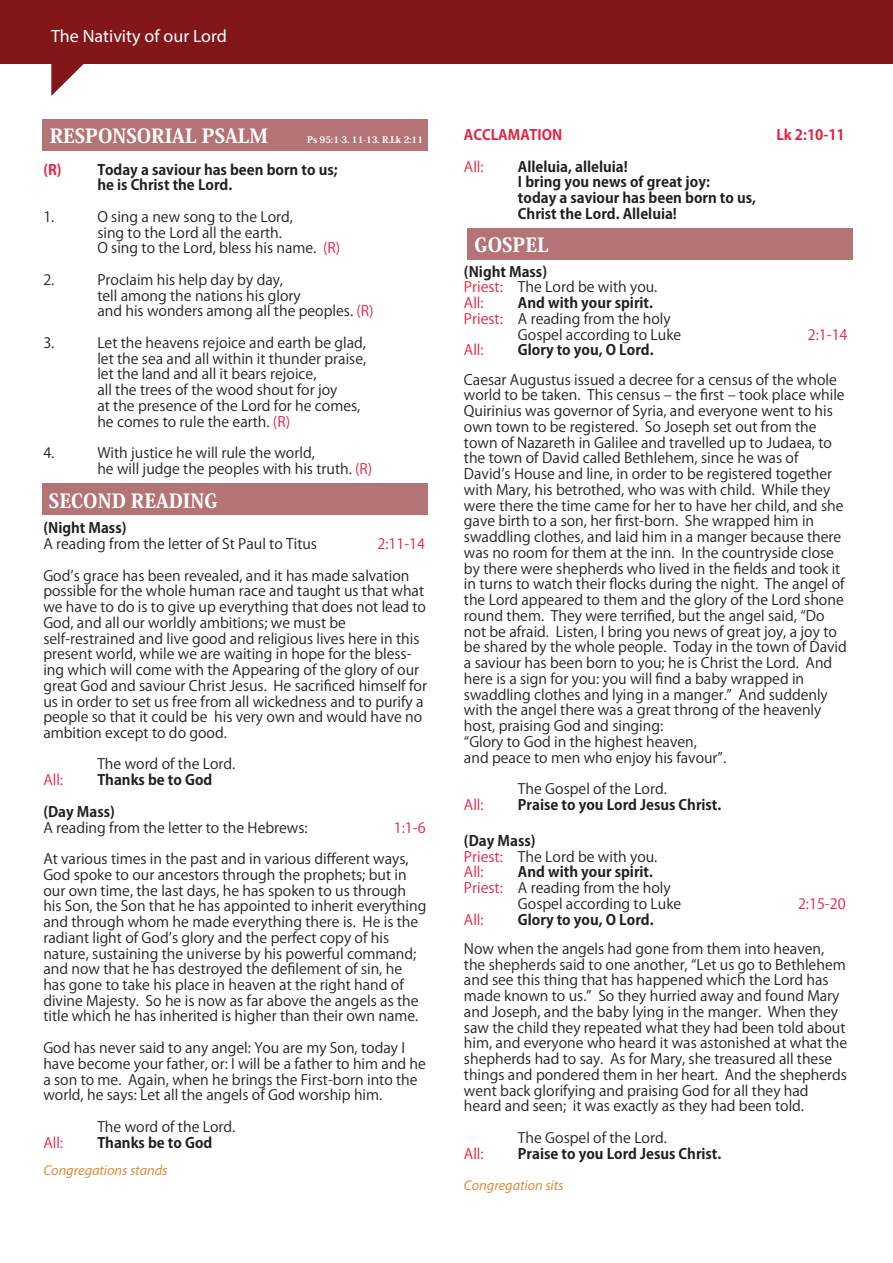
<style>
.page{position:relative;width:893px;height:1263px;background:#fff}
.page>*{position:absolute;margin:0;border:0;box-sizing:border-box;transform-origin:0 0}
.t1{font:800 19.35px "Koz Min Pro";color:#fff}
.t2{font:17.85px "Myriad Pro";color:#fff}
.t3{font:14.25px/15.8px "Koz Go Pro";color:#231f20}
.t4{font:700 14.25px/15.8px "Koz Go Pro";color:#231f20}
.t5{font:italic 14.25px "Myriad Pro";letter-spacing:-.005em;color:#dd8d3c}
.t6{font:14.25px "Koz Go Pro";color:#e52140}
.t7{font:700 14.25px "Koz Go Pro";color:#e52140}
.t8{font:14.25px "Koz Go Pro";color:#e32241}
.t9{font:14.25px "Koz Go Pro";color:#e22341}
.t10{font:14.25px "Koz Go Pro";color:#e7213f}
.t11{font:800 9px "Koz Min Pro";color:#fff}
.s1{color:#e52140}
.s2{font-weight:700}
.s3{color:#e32241}
.s4{color:#e22341}
</style>
<div class="page">
<div style="left:42px;top:119px;width:386px;height:32px;background:#b47374"></div>
<div style="left:42px;top:483px;width:386px;height:32px;background:#b47374"></div>
<div style="left:467px;top:228px;width:386px;height:31px;background:#b47374"></div>
<div style="left:0;top:0;width:893px;height:63px;background:#831618"></div>
<svg style="left:51px;top:63px;width:39px;height:33px"></svg>
<p class="t2" style="left:51px;top:25px;width:177px">The Nativity of our Lord</p>
<h1 class="t1" style="left:50px;top:122px;width:220px">RESPONSORIAL PSALM</h1>
<p class="t11" style="left:307px;top:133px;width:118px">Ps 95:1-3. 11-13. R.Lk 2:11</p>
<p class="t7" style="left:43px;top:160px;width:20px">(R)</p>
<p class="t4" style="left:97px;top:163px;width:242px">Today a saviour has been born to us; he is Christ the Lord.</p>
<p class="t3" style="left:43px;top:209px;width:13px">1.</p>
<p class="t3" style="left:97px;top:209px;width:244px">O sing a new song to the Lord,<br>sing to the Lord all the earth.<br>O sing to the Lord, bless his name. <span class="s1">(R)</span></p>
<p class="t3" style="left:43px;top:272px;width:13px">2.</p>
<p class="t3" style="left:97px;top:272px;width:278px">Proclaim his help day by day,<br>tell among the nations his glory<br>and his wonders among all the peoples. <span class="s1">(R)</span></p>
<p class="t3" style="left:43px;top:335px;width:13px">3.</p>
<p class="t3" style="left:97px;top:335px;width:270px">Let the heavens rejoice and earth be glad, let the sea and all within it thunder praise, let the land and all it bears rejoice,<br>all the trees of the wood shout for joy<br>at the presence of the Lord for he comes, he comes to rule the earth. <span class="s1">(R)</span></p>
<p class="t3" style="left:43px;top:445px;width:13px">4.</p>
<p class="t3" style="left:97px;top:445px;width:277px">With justice he will rule the world,<br>he will judge the peoples with his truth. <span class="s1">(R)</span></p>
<h1 class="t1" style="left:49px;top:486px;width:170px">SECOND READING</h1>
<p class="t4" style="left:43px;top:521px;width:85px">(Night Mass)</p>
<p class="t3" style="left:43px;top:536px;width:275px">A reading from the letter of St Paul to Titus</p>
<p class="t6" style="left:377px;top:534px;width:49px">2:11-14</p>
<p class="t3" style="left:43px;top:568px;width:385px">Godʼs grace has been revealed, and it has made salvation possible for the whole human race and taught us that what we have to do is to give up everything that does not lead to God, and all our worldly ambitions; we must be self-restrained and live good and religious lives here in this present world, while we are waiting in hope for the bless&shy;ing which will come with the Appearing of the glory of our great God and saviour Christ Jesus. He sacrificed himself for us in order to set us free from all wickedness and to purify a people so that it could be his very own and would have no ambition except to do good.</p>
<p class="t3" style="left:97px;top:757px;width:139px">The word of the Lord.</p>
<p class="t6" style="left:43px;top:771px;width:21px">All:</p>
<p class="t4" style="left:97px;top:773px;width:117px">Thanks be to God</p>
<p class="t4" style="left:43px;top:804px;width:73px">(Day Mass)</p>
<p class="t3" style="left:43px;top:820px;width:266px">A reading from the letter to the Hebrews:</p>
<p class="t6" style="left:394px;top:818px;width:33px">1:1-6</p>
<p class="t3" style="left:43px;top:851px;width:384px">At various times in the past and in various different ways, God spoke to our ancestors through the prophets; but in our own time, the last days, he has spoken to us through his Son, the Son that he has appointed to inherit everything and through whom he made everything there is. He is the radiant light of Godʼs glory and the perfect copy of his nature, sustaining the universe by his powerful command; and now that he has destroyed the defilement of sin, he has gone to take his place in heaven at the right hand of divine Majesty. So he is now as far above the angels as the title which he has inherited is higher than their own name.</p>
<p class="t3" style="left:43px;top:1040px;width:384px">God has never said to any angel: You are my Son, today I have become your father, or: I will be a father to him and he a son to me. Again, when he brings the First-born into the world, he says: Let all the angels of God worship him.</p>
<p class="t3" style="left:97px;top:1119px;width:139px">The word of the Lord.</p>
<p class="t6" style="left:43px;top:1133px;width:21px">All:</p>
<p class="t4" style="left:97px;top:1135px;width:117px">Thanks be to God</p>
<p class="t5" style="left:43px;top:1161px;width:126px">Congregations stands</p>
<p class="t7" style="left:464px;top:126px;width:100px">ACCLAMATION</p>
<p class="t7" style="left:776px;top:126px;width:70px">Lk 2:10-11</p>
<p class="t6" style="left:464px;top:157px;width:21px">All:</p>
<p class="t4" style="left:518px;top:159px;width:240px">Alleluia, alleluia!<br>I bring you news of great joy:<br>today a saviour has been born to us,<br>Christ the Lord. Alleluia!</p>
<h1 class="t1" style="left:475px;top:230px;width:76px">GOSPEL</h1>
<p class="t3" style="left:464px;top:264px;width:195px"><span class="s2">(Night Mass)<br></span><span class="s3">Priest:</span> The Lord be with you.<br><span class="s3">All:</span></p>
<p class="t4" style="left:518px;top:296px;width:137px">And with your spirit.</p>
<p class="t3" style="left:464px;top:311px;width:208px"><span class="s3">Priest:</span> A reading from the holy</p>
<p class="t3" style="left:518px;top:327px;width:165px">Gospel according to Luke</p>
<p class="t8" style="left:808px;top:325px;width:41px">2:1-14</p>
<p class="t8" style="left:464px;top:341px;width:21px">All:</p>
<p class="t4" style="left:518px;top:343px;width:137px">Glory to you, O Lord.</p>
<p class="t3" style="left:464px;top:372px;width:384px">Caesar Augustus issued a decree for a census of the whole world to be taken. This census ‒ the first ‒ took place while Quirinius was governor of Syria, and everyone went to his own town to be registered. So Joseph set out from the town of Nazareth in Galilee and travelled up to Judaea, to the town of David called Bethlehem, since he was of Davidʼs House and line, in order to be registered together with Mary, his betrothed, who was with child. While they were there the time came for her to have her child, and she gave birth to a son, her first-born. She wrapped him in swaddling clothes, and laid him in a manger because there was no room for them at the inn. In the countryside close by there were shepherds who lived in the fields and took it in turns to watch their flocks during the night. The angel of the Lord appeared to them and the glory of the Lord shone round them. They were terrified, but the angel said, “Do not be afraid. Listen, I bring you news of great joy, a joy to be shared by the whole people. Today in the town of David a saviour has been born to you; he is Christ the Lord. And here is a sign for you: you will find a baby wrapped in swaddling clothes and lying in a manger.” And suddenly with the angel there was a great throng of the heavenly host, praising God and singing:<br>“Glory to God in the highest heaven,<br>and peace to men who enjoy his favour”.</p>
<p class="t3" style="left:518px;top:781px;width:150px">The Gospel of the Lord.</p>
<p class="t8" style="left:464px;top:795px;width:21px">All:</p>
<p class="t4" style="left:518px;top:798px;width:205px">Praise to you Lord Jesus Christ.</p>
<p class="t3" style="left:464px;top:833px;width:195px"><span class="s2">(Day Mass)<br></span><span class="s4">Priest:</span> The Lord be with you.<br><span class="s4">All:</span></p>
<p class="t4" style="left:518px;top:865px;width:137px">And with your spirit.</p>
<p class="t3" style="left:464px;top:880px;width:208px"><span class="s4">Priest:</span> A reading from the holy</p>
<p class="t3" style="left:518px;top:896px;width:165px">Gospel according to Luke</p>
<p class="t9" style="left:798px;top:894px;width:49px">2:15-20</p>
<p class="t9" style="left:464px;top:910px;width:21px">All:</p>
<p class="t4" style="left:518px;top:912px;width:137px">Glory to you, O Lord.</p>
<p class="t3" style="left:464px;top:941px;width:385px">Now when the angels had gone from them into heaven, the shepherds said to one another, “Let us go to Bethlehem and see this thing that has happened which the Lord has made known to us.” So they hurried away and found Mary and Joseph, and the baby lying in the manger. When they saw the child they repeated what they had been told about him, and everyone who heard it was astonished at what the shepherds had to say. As for Mary, she treasured all these things and pondered them in her heart. And the shepherds went back glorifying and praising God for all they had heard and seen; it was exactly as they had been told.</p>
<p class="t3" style="left:518px;top:1130px;width:150px">The Gospel of the Lord.</p>
<p class="t10" style="left:464px;top:1144px;width:21px">All:</p>
<p class="t4" style="left:518px;top:1146px;width:205px">Praise to you Lord Jesus Christ.</p>
<p class="t5" style="left:464px;top:1176px;width:101px">Congregation sits</p>
</div>
